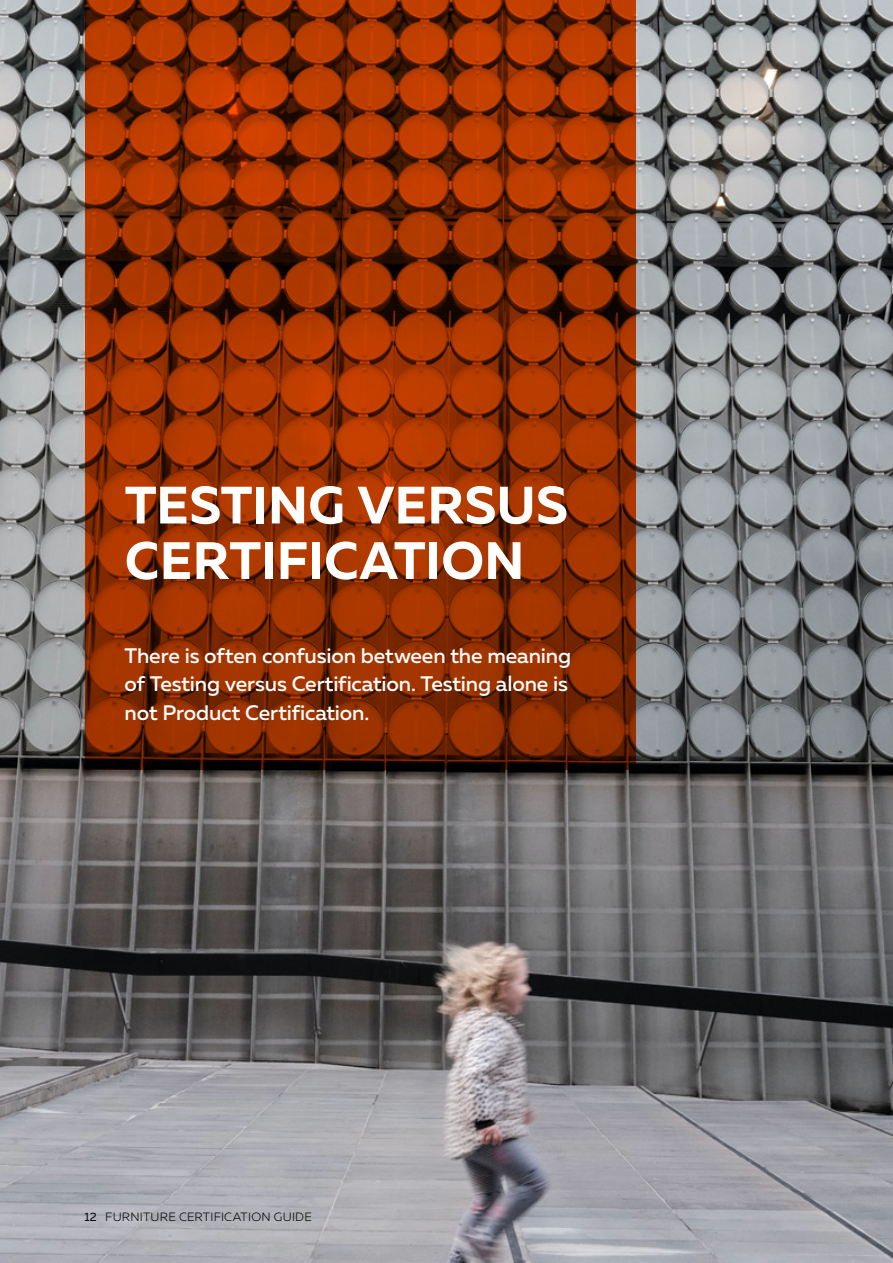
<style>
.page{position:relative;width:893px;height:1263px;background:#fff}
.page>*{position:absolute;margin:0;border:0;box-sizing:border-box;transform-origin:0 0}
.t1{font:700 52.5px/55.5px "Muller";color:#fff}
.t2{font:500 21px/28.5px "Muller";letter-spacing:-.005em;color:#fff}
.t3{font:300 12px "Muller";letter-spacing:.02em;color:#000}
.s1{font-weight:400}
</style>
<div class="page">
<img style="left:0;top:0;width:893px;height:1263px">
<svg style="left:85px;top:0;width:551px;height:770px;background:#922f00"></svg>
<h1 class="t1" style="left:125px;top:477px;width:444px">TESTING VERSUS<br>CERTIFICATION</h1>
<p class="t2" style="left:125px;top:641px;width:448px">There is often confusion between the meaning of Testing versus Certification. Testing alone is not Product Certification.</p>
<p class="t3" style="left:85px;top:1209px;width:229px"><span class="s1">12</span> FURNITURE CERTIFICATION GUIDE</p>
</div>
